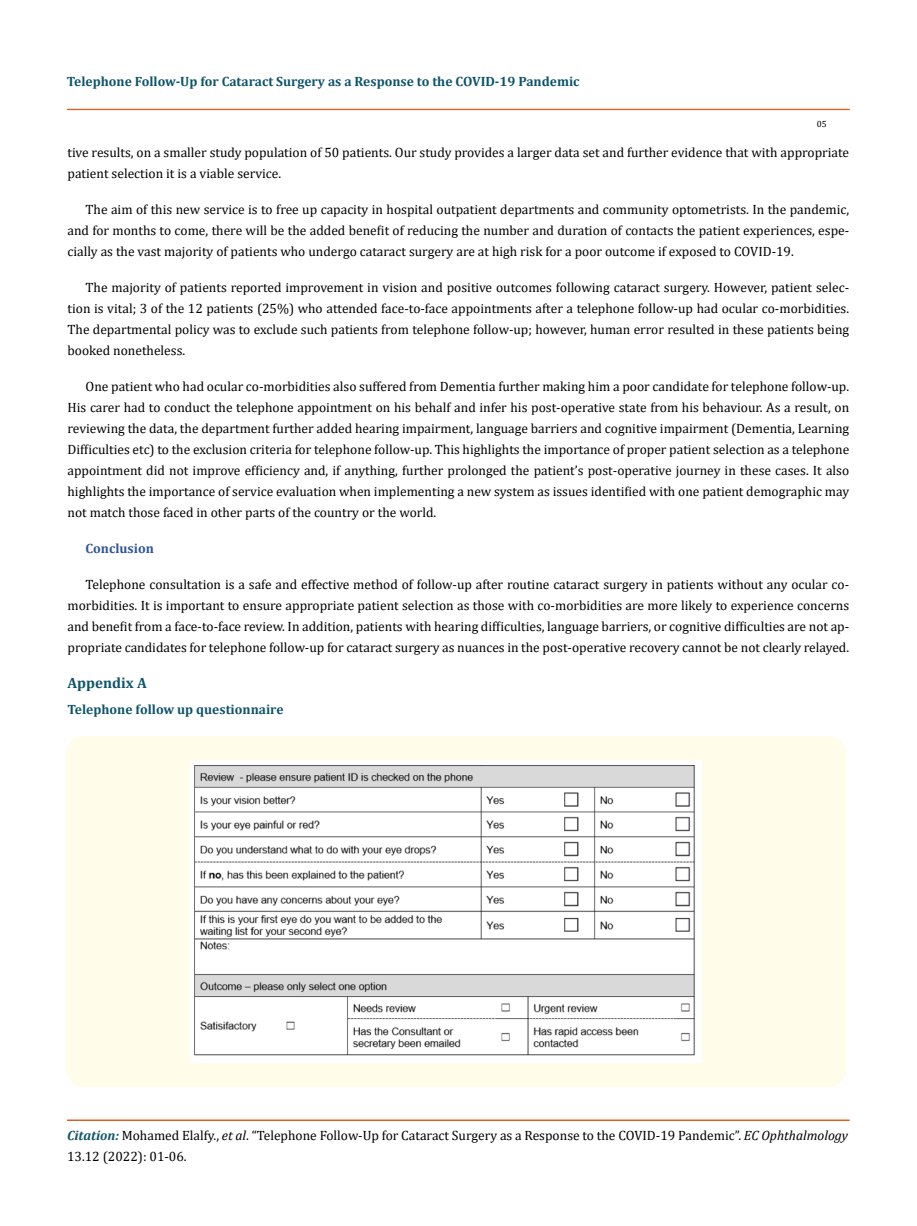
<style>
.page{position:relative;width:917px;height:1226px;background:#fff}
.page>*{position:absolute;margin:0;border:0;box-sizing:border-box;transform-origin:0 0}
.t1{font:700 15px "Cambria";color:#0e546a}
.t2{font:13.5px/21px "Cambria";color:#000;text-align:justify}
.t3{font:700 13.5px "Cambria";color:#0e546a}
.t4{font:700 13.5px "Cambria";color:#2f5496}
.t5{font:9px "Cambria";color:#000}
.s1{font-weight:700;font-style:italic;color:#0e546a}
.s2{font-style:italic}
</style>
<div class="page">
<div style="left:67px;top:109px;width:782px;height:1px;border:1px solid #e05d1a"></div>
<div style="left:67px;top:1120px;width:782px;height:1px;border:1px solid #e05d1a"></div>
<div style="left:66px;top:735px;width:780px;height:351px;background:#fffde9;border-radius:18px"></div>
<img style="left:191px;top:760px;width:510px;height:302px">
<p class="t3" style="left:67px;top:72px;width:514px">Telephone Follow-Up for Cataract Surgery as a Response to the COVID-19 Pandemic</p>
<p class="t5" style="left:816px;top:118px;width:11px">05</p>
<p class="t2" style="left:68px;top:142px;width:783px">tive results, on a smaller study population of 50 patients. Our study provides a larger data set and further evidence that with appropriate patient selection it is a viable service.</p>
<p class="t2" style="left:68px;top:199px;width:783px;text-indent:18px">The aim of this new service is to free up capacity in hospital outpatient departments and community optometrists. In the pandemic, and for months to come, there will be the added benefit of reducing the number and duration of contacts the patient experiences, espe&shy;cially as the vast majority of patients who undergo cataract surgery are at high risk for a poor outcome if exposed to COVID-19.</p>
<p class="t2" style="left:68px;top:277px;width:783px;text-indent:18px">The majority of patients reported improvement in vision and positive outcomes following cataract surgery. However, patient selec&shy;tion is vital; 3 of the 12 patients (25%) who attended face-to-face appointments after a telephone follow-up had ocular co-morbidities.<br>The departmental policy was to exclude such patients from telephone follow-up; however, human error resulted in these patients being booked nonetheless.</p>
<p class="t2" style="left:68px;top:376px;width:783px;text-indent:18px">One patient who had ocular co-morbidities also suffered from Dementia further making him a poor candidate for telephone follow-up.<br>His carer had to conduct the telephone appointment on his behalf and infer his post-operative state from his behaviour. As a result, on reviewing the data, the department further added hearing impairment, language barriers and cognitive impairment (Dementia, Learning Difficulties etc) to the exclusion criteria for telephone follow-up. This highlights the importance of proper patient selection as a telephone appointment did not improve efficiency and, if anything, further prolonged the patient’s post-operative journey in these cases. It also highlights the importance of service evaluation when implementing a new system as issues identified with one patient demographic may not match those faced in other parts of the country or the world.</p>
<p class="t4" style="left:85px;top:539px;width:70px">Conclusion</p>
<p class="t2" style="left:68px;top:574px;width:783px;text-indent:18px">Telephone consultation is a safe and effective method of follow-up after routine cataract surgery in patients without any ocular co&shy;morbidities. It is important to ensure appropriate patient selection as those with co-morbidities are more likely to experience concerns and benefit from a face-to-face review. In addition, patients with hearing difficulties, language barriers, or cognitive difficulties are not ap&shy;propriate candidates for telephone follow-up for cataract surgery as nuances in the post-operative recovery cannot be not clearly relayed.</p>
<p class="t1" style="left:68px;top:672px;width:81px">Appendix A</p>
<p class="t3" style="left:68px;top:699px;width:217px">Telephone follow up questionnaire</p>
<p class="t2" style="left:67px;top:1125px;width:782px"><span class="s1">Citation:</span> Mohamed Elalfy., <span class="s2">et al</span>. “Telephone Follow-Up for Cataract Surgery as a Response to the COVID-19 Pandemic”. <span class="s2">EC Ophthalmology<br></span>13.12 (2022): 01-06.</p>
</div>
